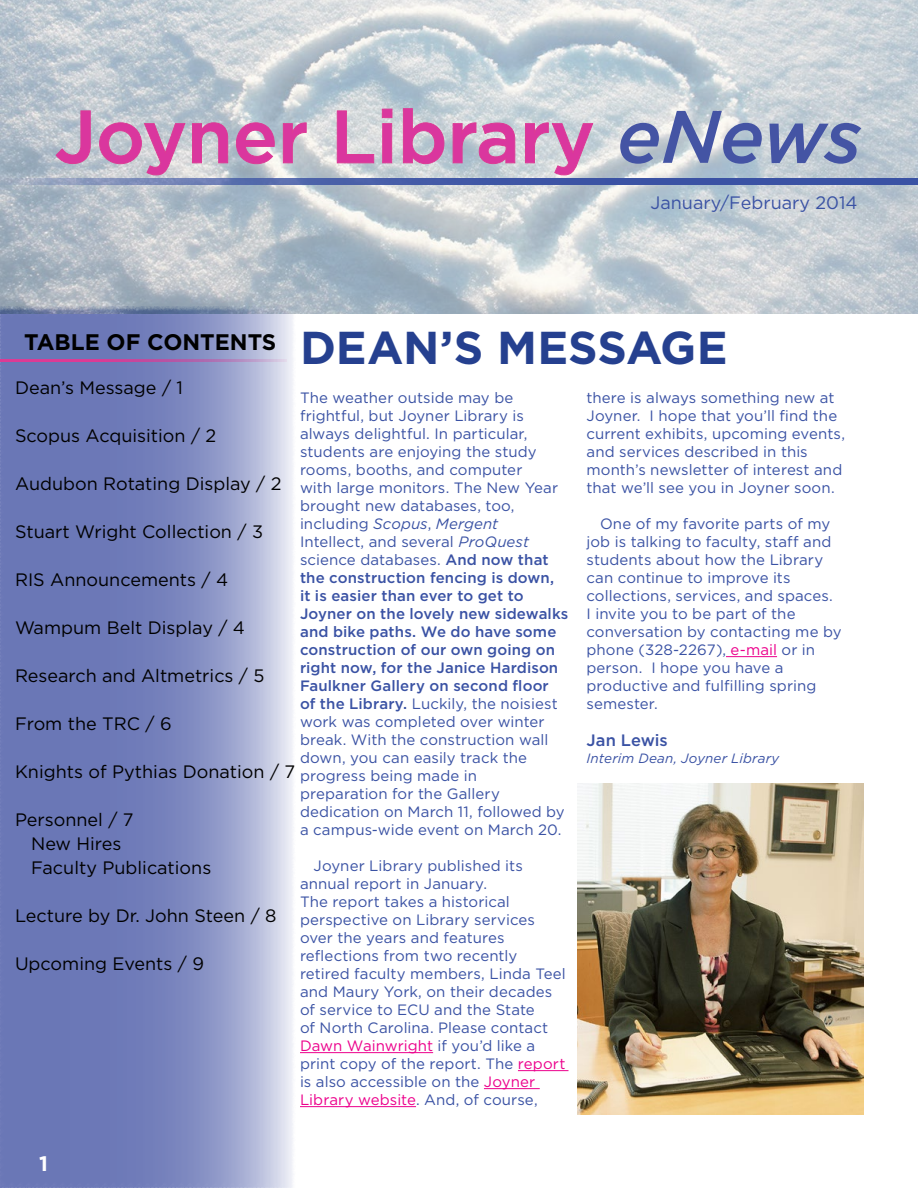
<style>
.page{position:relative;width:918px;height:1188px;background:#fff}
.page>*{position:absolute;margin:0;border:0;box-sizing:border-box;transform-origin:0 0}
.t1{font:500 74.25px "Gotham";color:#da369e}
.t2{font:700 46.05px "Gotham";color:#25408f}
.t3{font:700 22.5px "Gotham";color:#000}
.t4{font:700 21px "Gotham";color:#fff}
.t5{font:18px/24px "Gotham";color:#000}
.t6{font:18px "Gotham";color:#3a52a4}
.t7{font:500 16.5px "Gotham";color:#3a52a4}
.t8{font:15px/18px "Gotham";letter-spacing:.005em;color:#3a52a4}
.t9{font:italic 13.5px "Gotham";letter-spacing:.01em;color:#3a52a4}
.s1{font-style:italic;color:#4454a4}
.s2{font-style:italic}
.s3{font-weight:500}
.s4{color:#ec008c}
</style>
<div class="page">
<svg style="left:0;top:314px;width:294px;height:874px;fill:#727eba"></svg>
<img style="left:0;top:0;width:918px;height:314px">
<svg style="left:0;top:178px;width:918px;height:7px;fill:#4158a6"></svg>
<svg style="left:56px;top:110px;width:35px;height:54px"></svg>
<svg style="left:99px;top:122px;width:86px;height:53px"></svg>
<svg style="left:192px;top:122px;width:36px;height:41px"></svg>
<svg style="left:236px;top:122px;width:39px;height:42px"></svg>
<svg style="left:283px;top:123px;width:24px;height:40px"></svg>
<svg style="left:337px;top:110px;width:37px;height:53px"></svg>
<svg style="left:382px;top:109px;width:10px;height:54px"></svg>
<svg style="left:403px;top:108px;width:41px;height:56px"></svg>
<svg style="left:453px;top:123px;width:62px;height:41px"></svg>
<svg style="left:525px;top:123px;width:68px;height:52px"></svg>
<hr style="left:1px;top:359px;width:286px;height:3px;background:#dc3b95">
<hr style="left:300px;top:1052px;width:133px;height:1px;background:#ec008c">
<hr style="left:518px;top:1070px;width:50px;height:1px;background:#ec008c">
<hr style="left:484px;top:1088px;width:56px;height:1px;background:#ec008c">
<hr style="left:300px;top:1106px;width:116px;height:1px;background:#ec008c">
<hr style="left:726px;top:656px;width:51px;height:1px;background:#ec008c">
<img style="left:578px;top:783px;width:286px;height:332px">
<h1 class="t1" style="left:55px;top:94px;width:809px">Joyner Library <span class="s1">eNews</span></h1>
<p class="t6" style="left:650px;top:193px;width:209px">January/February 2014</p>
<h2 class="t2" style="left:300px;top:321px;width:429px">DEAN’S MESSAGE</h2>
<p class="t8" style="left:300px;top:388px;width:270px">The weather outside may be frightful, but Joyner Library is always delightful. In particular, students are enjoying the study rooms, booths, and computer<br>with large monitors. The New Year brought new databases, too, including <span class="s2">Scopus</span>, <span class="s2">Mergent<br></span>Intellect, and several <span class="s2">ProQuest </span>science databases. <span class="s3">And now that the construction fencing is down,<br>it is easier than ever to get to<br>Joyner on the lovely new sidewalks and bike paths. We do have some construction of our own going on right now, for the Janice Hardison<br>Faulkner Gallery on second floor<br>of the Library.</span> Luckily, the noisiest work was completed over winter break. With the construction wall down, you can easily track the progress being made in preparation for the Gallery dedication on March 11, followed by a campus-wide event on March 20.</p>
<p class="t8" style="left:300px;top:856px;width:267px;text-indent:14px">Joyner Library published its annual report in January.<br>The report takes a historical perspective on Library services over the years and features reflections from two recently retired faculty members, Linda Teel and Maury York, on their decades of service to ECU and the State<br>of North Carolina. Please contact<br><span class="s4">Dawn Wainwright</span> if you’d like a print copy of the report. The <span class="s4">report </span>is also accessible on the <span class="s4">Joyner<br>Library website</span>. And, of course,</p>
<h3 class="t3" style="left:24px;top:329px;width:254px">TABLE OF CONTENTS</h3>
<p class="t5" style="left:15px;top:376px;width:169px">Dean’s Message / 1</p>
<p class="t5" style="left:15px;top:424px;width:203px">Scopus Acquisition / 2</p>
<p class="t5" style="left:15px;top:472px;width:268px">Audubon Rotating Display / 2</p>
<p class="t5" style="left:15px;top:520px;width:250px">Stuart Wright Collection / 3</p>
<p class="t5" style="left:15px;top:568px;width:215px">RIS Announcements / 4</p>
<p class="t5" style="left:15px;top:616px;width:231px">Wampum Belt Display / 4</p>
<p class="t5" style="left:15px;top:664px;width:251px">Research and Altmetrics / 5</p>
<p class="t5" style="left:15px;top:712px;width:158px">From the TRC / 6</p>
<p class="t5" style="left:15px;top:760px;width:282px">Knights of Pythias Donation / 7</p>
<p class="t5" style="left:31px;top:808px;width:182px;text-indent:-16px">Personnel / 7<br>New Hires<br>Faculty Publications</p>
<p class="t5" style="left:15px;top:904px;width:263px">Lecture by Dr. John Steen / 8</p>
<p class="t5" style="left:15px;top:952px;width:191px">Upcoming Events / 9</p>
<p class="t8" style="left:586px;top:388px;width:260px">there is always something new at Joyner. I hope that you’ll find the current exhibits, upcoming events, and services described in this month’s newsletter of interest and that we’ll see you in Joyner soon.</p>
<p class="t8" style="left:586px;top:514px;width:257px;text-indent:14px">One of my favorite parts of my job is talking to faculty, staff and students about how the Library can continue to improve its collections, services, and spaces.<br>I invite you to be part of the conversation by contacting me by phone (328-2267), <span class="s4">e-mail</span> or in person. I hope you have a productive and fulfilling spring semester.</p>
<p class="t7" style="left:586px;top:731px;width:83px">Jan Lewis</p>
<p class="t9" style="left:586px;top:750px;width:194px">Interim Dean, Joyner Library</p>
<h3 class="t4" style="left:39px;top:1152px;width:10px">1</h3>
</div>
